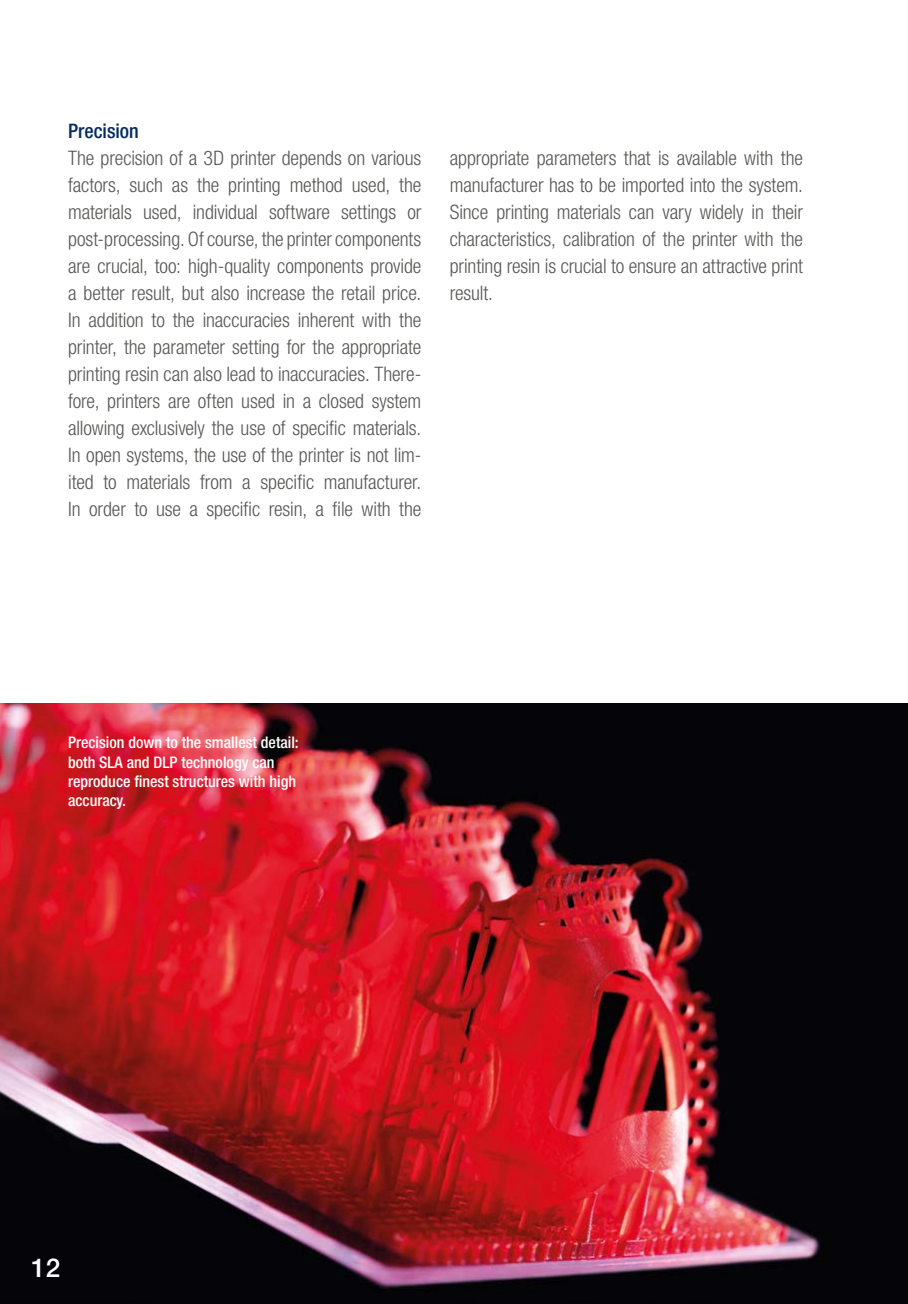
<style>
.page{position:relative;width:908px;height:1304px;background:#fff}
.page>*{position:absolute;margin:0;border:0;box-sizing:border-box;transform-origin:0 0}
.t1{font:500 26px "Helvetica Neue LT Pro";color:#fff}
.t2{font:300 condensed 20px/27px "Helvetica Neue LT Pro";letter-spacing:-.005em;color:#575756;text-align:justify}
.t3{font:500 condensed 20px "Helvetica Neue LT Pro";color:#042b60}
.t4{font:500 condensed 16px/19.2px "Helvetica Neue LT Pro";color:#fff}
</style>
<div class="page">
<img style="left:0;top:703px;width:907px;height:601px">
<p class="t3" style="left:68px;top:119px;width:72px">Precision</p>
<p class="t2" style="left:68px;top:144px;width:354px">The precision of a 3D printer depends on various factors, such as the printing method used, the materials used, individual software settings or post-processing. Of course, the printer components are crucial, too: high-quality components provide a better result, but also increase the retail price.<br>In addition to the inaccuracies inherent with the printer, the parameter setting for the appropriate printing resin can also lead to inaccuracies. There&shy;fore, printers are often used in a closed system allowing exclusively the use of specific materials.<br>In open systems, the use of the printer is not lim&shy;ited to materials from a specific manufacturer.<br>In order to use a specific resin, a file with the</p>
<p class="t2" style="left:449px;top:144px;width:354px">appropriate parameters that is available with the manufacturer has to be imported into the system.<br>Since printing materials can vary widely in their characteristics, calibration of the printer with the printing resin is crucial to ensure an attractive print result.</p>
<p class="t4" style="left:68px;top:733px;width:232px">Precision down to the smallest detail: both SLA and DLP technology can reproduce finest structures with high accuracy.</p>
<h1 class="t1" style="left:31px;top:1252px;width:30px">12</h1>
</div>
